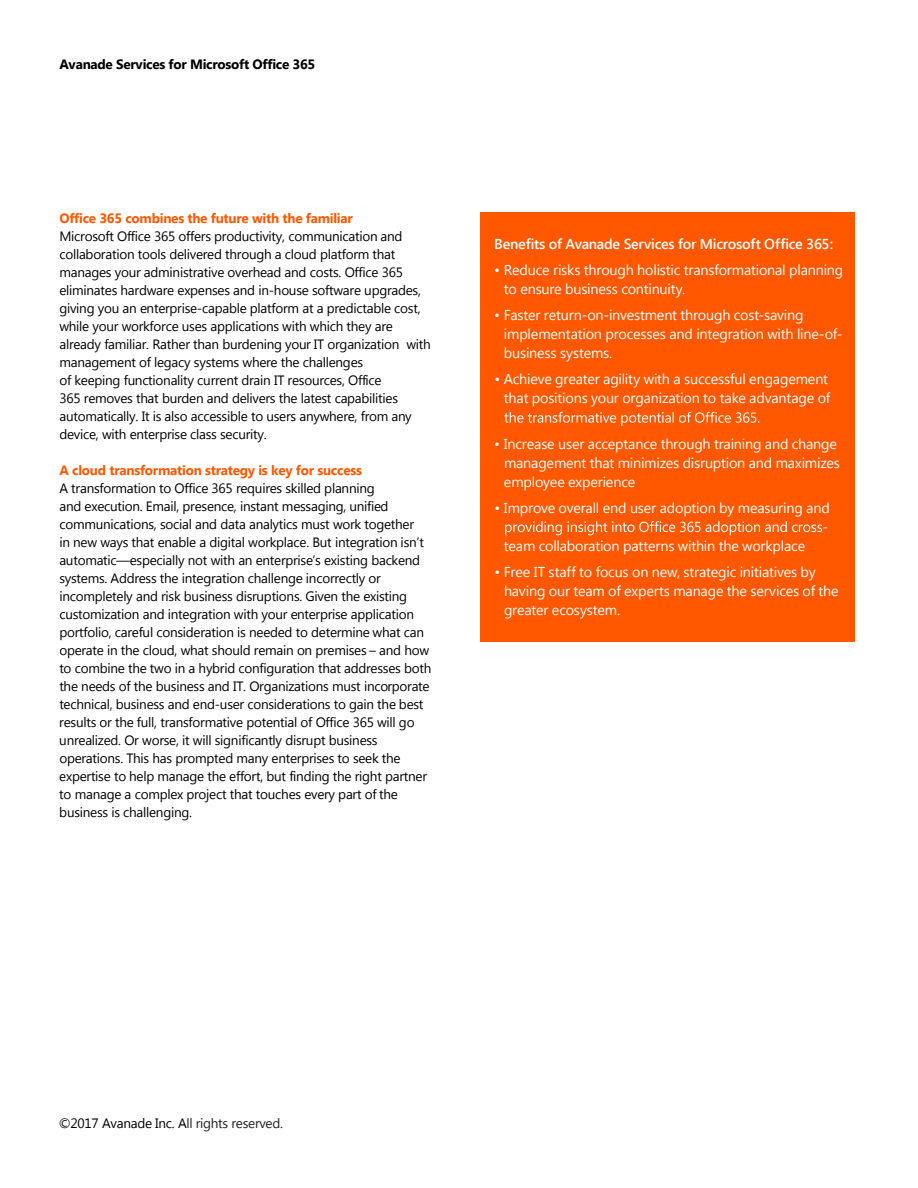
<style>
.page{position:relative;width:918px;height:1188px;background:#fff}
.page>*{position:absolute;margin:0;border:0;box-sizing:border-box;transform-origin:0 0}
.t1{font:14.4px/19.2px "Segoe UI";letter-spacing:-.015em;color:#fff}
.t2{font:600 14.4px "Segoe UI";letter-spacing:-.02em;color:#fff}
.t3{font:13.5px/18px "Segoe UI";letter-spacing:-.02em;color:#000}
.t4{font:700 13.5px "Segoe UI";letter-spacing:-.02em;color:#ff5800}
.t5{font:700 13.5px "Segoe UI";letter-spacing:-.02em;color:#000}
.s1{color:#231f20}
</style>
<div class="page">
<div style="left:480px;top:213px;width:374px;height:429px;background:#ff5800"></div>
<svg style="left:504px;top:412px;width:255px;height:14px"></svg>
<svg style="left:505px;top:521px;width:322px;height:14px"></svg>
<p class="t5" style="left:59px;top:55px;width:258px">Avanade Services for Microsoft Office 365</p>
<p class="t4" style="left:59px;top:208px;width:295px">Office 365 combines the future with the familiar</p>
<p class="t3" style="left:59px;top:226px;width:373px">Microsoft Office 365 offers productivity, communication and collaboration tools delivered through a cloud platform that manages your administrative overhead and costs. Office 365 eliminates hardware expenses and in-house software upgrades, giving you an enterprise-capable platform at a predictable cost, while your workforce uses applications with which they are already familiar. Rather than burdening your IT organization with management of legacy systems where the challenges<br>of keeping functionality current drain IT resources, Office<br>365 removes that burden and delivers the latest capabilities automatically. It is also accessible to users anywhere, from any device, with enterprise class security.</p>
<p class="t4" style="left:59px;top:460px;width:304px">A cloud transformation strategy is key for success</p>
<p class="t3" style="left:59px;top:478px;width:374px">A transformation to Office 365 requires skilled planning<br>and execution. Email, presence, instant messaging, unified communications, social and data analytics must work together<br>in new ways that enable a digital workplace. But integration isn’t automatic—especially not with an enterprise’s existing backend systems. Address the integration challenge incorrectly or incompletely and risk business disruptions. Given the existing customization and integration with your enterprise application portfolio, careful consideration is needed to determine what can operate in the cloud, what should remain on premises – and how to combine the two in a hybrid configuration that addresses both the needs of the business and IT. Organizations must incorporate technical, business and end-user considerations to gain the best results or the full, transformative potential of Office 365 will go unrealized. Or worse, it will significantly disrupt business operations. This has prompted many enterprises to seek the expertise to help manage the effort, but finding the right partner to manage a complex project that touches every part of the business is challenging.</p>
<p class="t2" style="left:494px;top:233px;width:340px">Benefits of Avanade Services for Microsoft Office 365:</p>
<p class="t1" style="left:504px;top:260px;width:341px;text-indent:-10px">• Reduce risks through holistic transformational planning to ensure business continuity.</p>
<p class="t1" style="left:504px;top:305px;width:340px;text-indent:-10px">• Faster return-on-investment through cost-saving implementation processes and integration with line-of&shy;business systems.</p>
<p class="t1" style="left:494px;top:369px;width:338px;text-align:right">• Achieve greater agility with a successful engagement that positions your organization to take advantage of</p>
<p class="t1" style="left:504px;top:433px;width:338px;text-indent:-10px">• Increase user acceptance through training and change management that minimizes disruption and maximizes employee experience</p>
<p class="t1" style="left:494px;top:497px;width:337px">• Improve overall end user adoption by measuring and</p>
<p class="t1" style="left:504px;top:536px;width:303px">team collaboration patterns within the workplace</p>
<p class="t1" style="left:504px;top:562px;width:336px;text-indent:-10px">• Free IT staff to focus on new, strategic initiatives by having our team of experts manage the services of the greater ecosystem.</p>
<p class="t3" style="left:59px;top:1114px;width:226px">©2017 Avanade Inc. A<span class="s1">ll rights reserved.</span></p>
</div>
